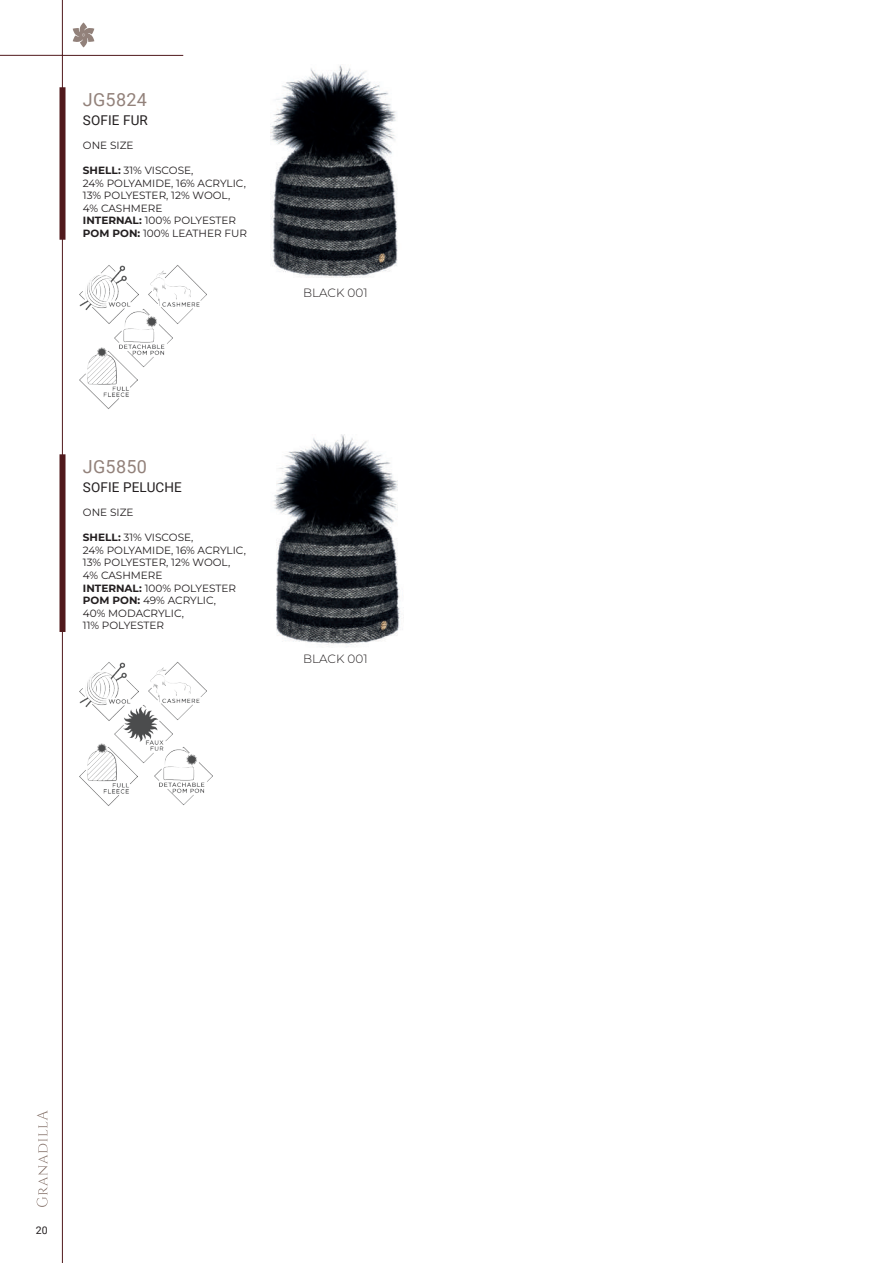
<style>
.page{position:relative;width:893px;height:1263px;background:#fff}
.page>*{position:absolute;margin:0;border:0;box-sizing:border-box;transform-origin:0 0}
.t1{font:18px "Roboto";letter-spacing:.015em;color:#92817a}
.t2{font:13.5px "Roboto";letter-spacing:.01em;color:#231f20}
.t3{font:300 12px "Montserrat";color:#231f20}
.t4{font:10.5px/12.6px "Montserrat";color:#231f20}
.t5{font:10.5px "Roboto";color:#231f20}
.s1{font-weight:700}
</style>
<div class="page">
<svg style="left:37px;top:1110px;width:11px;height:97px"></svg>
<svg style="left:0;top:0;width:63px;height:56px"></svg>
<svg style="left:62px;top:55px;width:122px;height:1208px"></svg>
<svg style="left:73px;top:22px;width:21px;height:25px"></svg>
<img style="left:270px;top:65px;width:128px;height:213px">
<img style="left:274px;top:434px;width:127px;height:213px">
<div style="left:60px;top:87px;width:6px;height:153px;background:#50191c"></div>
<div style="left:60px;top:454px;width:6px;height:178px;background:#50191c"></div>
<img style="left:80px;top:659px;width:58px;height:64px">
<img style="left:80px;top:262px;width:58px;height:65px">
<img style="left:149px;top:658px;width:57px;height:65px">
<img style="left:149px;top:262px;width:57px;height:64px">
<img style="left:115px;top:702px;width:58px;height:64px">
<img style="left:115px;top:306px;width:58px;height:64px">
<img style="left:80px;top:744px;width:58px;height:65px">
<img style="left:80px;top:347px;width:58px;height:65px">
<img style="left:154px;top:744px;width:58px;height:64px">
<h1 class="t1" style="left:83px;top:87px;width:65px">JG5824</h1>
<p class="t2" style="left:83px;top:111px;width:67px">SOFIE FUR</p>
<p class="t4" style="left:83px;top:139px;width:52px">ONE SIZE</p>
<p class="t4" style="left:83px;top:164px;width:166px"><span class="s1">SHELL:</span> 31% VISCOSE,<br>24% POLYAMIDE, 16% ACRYLIC,<br>13% POLYESTER, 12% WOOL,<br>4% CASHMERE<br><span class="s1">INTERNAL:</span> 100% POLYESTER<br><span class="s1">POM PON:</span> 100% LEATHER FUR</p>
<p class="t3" style="left:303px;top:284px;width:66px">BLACK 001</p>
<h1 class="t1" style="left:83px;top:454px;width:65px">JG5850</h1>
<p class="t2" style="left:83px;top:478px;width:100px">SOFIE PELUCHE</p>
<p class="t4" style="left:83px;top:506px;width:52px">ONE SIZE</p>
<p class="t4" style="left:83px;top:531px;width:164px"><span class="s1">SHELL:</span> 31% VISCOSE,<br>24% POLYAMIDE, 16% ACRYLIC,<br>13% POLYESTER, 12% WOOL,<br>4% CASHMERE<br><span class="s1">INTERNAL:</span> 100% POLYESTER<br><span class="s1">POM PON:</span> 49% ACRYLIC,<br>40% MODACRYLIC,<br>11% POLYESTER</p>
<p class="t3" style="left:303px;top:650px;width:66px">BLACK 001</p>
<p class="t5" style="left:36px;top:1222px;width:13px">20</p>
</div>
